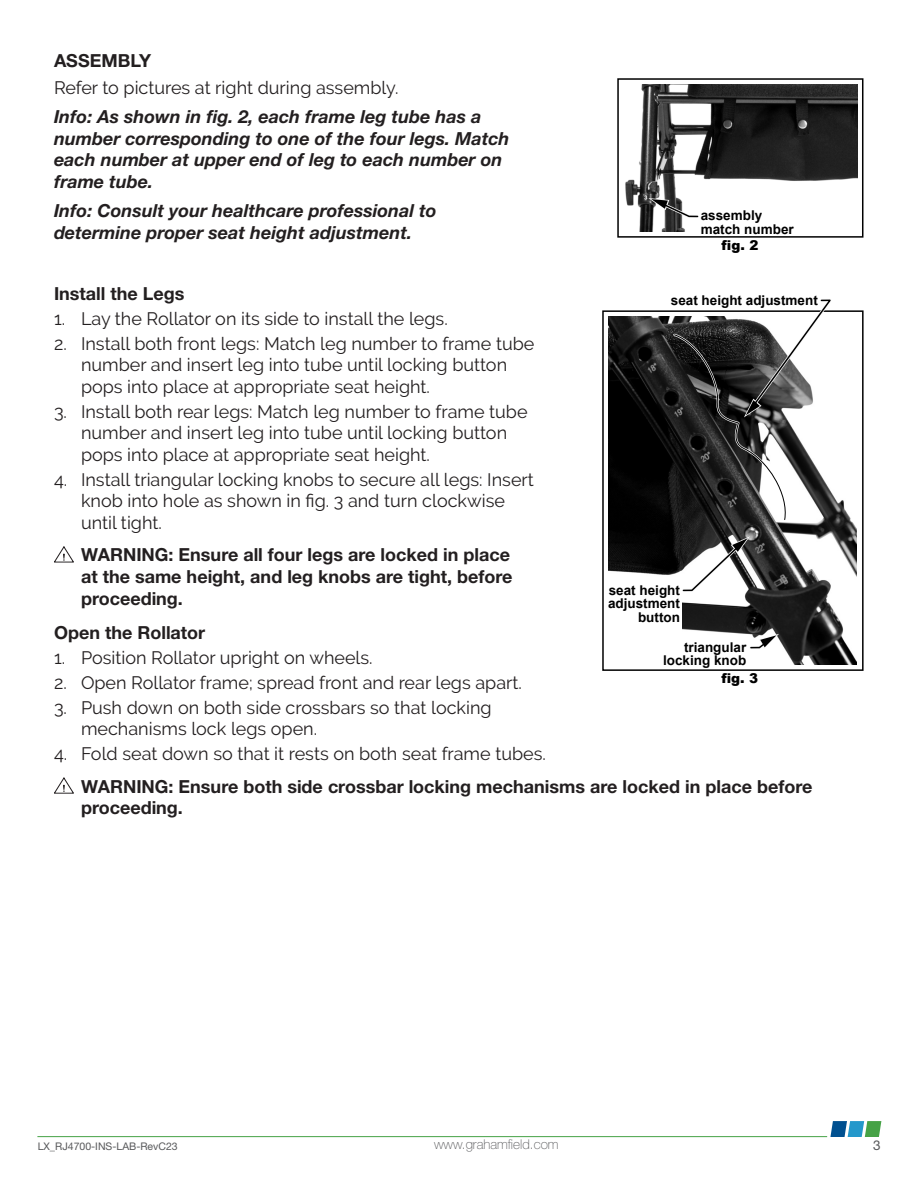
<style>
.page{position:relative;width:918px;height:1188px;background:#fff}
.page>*{position:absolute;margin:0;border:0;box-sizing:border-box;transform-origin:0 0}
.t1{font:18px/21.6px "Raleway";color:#231f20}
.t2{font:700 18px/21.6px "Helvetica Neue LT Std";color:#231f20}
.t3{font:italic 700 18px/21.6px "Helvetica Neue LT Std";color:#231f20}
.t4{font:700 13.5px/13.5px "Arial";color:#000;text-align:right}
.t5{font:100 13.5px "Helvetica Neue LT Std";color:#57585a}
.t6{font:900 13.5px "Arial";color:#000}
.t7{font:13.5px "Helvetica Neue LT Std";color:#57585a}
.t8{font:10.5px "Helvetica Neue LT Std";color:#57585a}
</style>
<div class="page">
<svg style="left:54px;top:546px;width:20px;height:16px"></svg>
<svg style="left:54px;top:778px;width:20px;height:16px"></svg>
<img style="left:625px;top:84px;width:232px;height:147px">
<div style="left:617px;top:78px;width:246px;height:160px;border:2px solid #000"></div>
<svg style="left:648px;top:197px;width:53px;height:22px"></svg>
<img style="left:608px;top:317px;width:249px;height:348px">
<div style="left:602px;top:310px;width:262px;height:361px;border:2px solid #000"></div>
<svg style="left:680px;top:536px;width:70px;height:57px"></svg>
<div style="left:606px;top:585px;width:76px;height:49px;background:#fff"></div>
<svg style="left:748px;top:634px;width:31px;height:17px"></svg>
<svg style="left:672px;top:299px;width:164px;height:223px"></svg>
<hr style="left:37px;top:1136px;width:790px;height:1px;background:#46a246">
<svg style="left:830px;top:1121px;width:51px;height:16px"></svg>
<p class="t2" style="left:54px;top:49px;width:99px">ASSEMBLY</p>
<p class="t1" style="left:54px;top:77px;width:346px">Refer to pictures at right during assembly.</p>
<p class="t3" style="left:54px;top:105px;width:457px">Info: As shown in fig. 2, each frame leg tube has a number corresponding to one of the four legs. Match each number at upper end of leg to each number on frame tube.</p>
<p class="t3" style="left:54px;top:199px;width:384px">Info: Consult your healthcare professional to determine proper seat height adjustment.</p>
<p class="t4" style="left:701px;top:209px;width:95px;text-align:left">assembly match number</p>
<p class="t6" style="left:722px;top:238px;width:38px">fig. 2</p>
<p class="t2" style="left:54px;top:283px;width:132px">Install the Legs</p>
<p class="t1" style="left:54px;top:308px;width:395px">1. Lay the Rollator on its side to install the legs.</p>
<p class="t1" style="left:81px;top:333px;width:455px;text-indent:-27px">2. Install both front legs: Match leg number to frame tube number and insert leg into tube until locking button pops into place at appropriate seat height.</p>
<p class="t1" style="left:81px;top:401px;width:448px;text-indent:-27px">3. Install both rear legs: Match leg number to frame tube number and insert leg into tube until locking button pops into place at appropriate seat height.</p>
<p class="t1" style="left:81px;top:469px;width:454px;text-indent:-27px">4. Install triangular locking knobs to secure all legs: Insert knob into hole as shown in fig. 3 and turn clockwise until tight.</p>
<p class="t2" style="left:81px;top:544px;width:433px">WARNING: Ensure all four legs are locked in place at the same height, and leg knobs are tight, before proceeding.</p>
<p class="t2" style="left:54px;top:622px;width:153px">Open the Rollator</p>
<p class="t1" style="left:54px;top:647px;width:320px">1. Position Rollator upright on wheels.</p>
<p class="t1" style="left:54px;top:672px;width:469px">2. Open Rollator frame; spread front and rear legs apart.</p>
<p class="t1" style="left:81px;top:697px;width:412px;text-indent:-27px">3. Push down on both side crossbars so that locking mechanisms lock legs open.</p>
<p class="t1" style="left:54px;top:743px;width:493px">4. Fold seat down so that it rests on both seat frame tubes.</p>
<p class="t2" style="left:81px;top:775px;width:733px">WARNING: Ensure both side crossbar locking mechanisms are locked in place before proceeding.</p>
<p class="t4" style="left:671px;top:294px;width:149px">seat height adjustment</p>
<p class="t4" style="left:608px;top:584px;width:74px">seat height adjustment button</p>
<p class="t4" style="left:663px;top:641px;width:85px">triangular locking knob</p>
<p class="t6" style="left:721px;top:671px;width:38px">fig. 3</p>
<p class="t8" style="left:38px;top:1140px;width:142px">LX_RJ4700-INS-LAB-RevC23</p>
<p class="t5" style="left:434px;top:1137px;width:126px">www.grahamfield.com</p>
<p class="t7" style="left:873px;top:1137px;width:9px">3</p>
</div>
